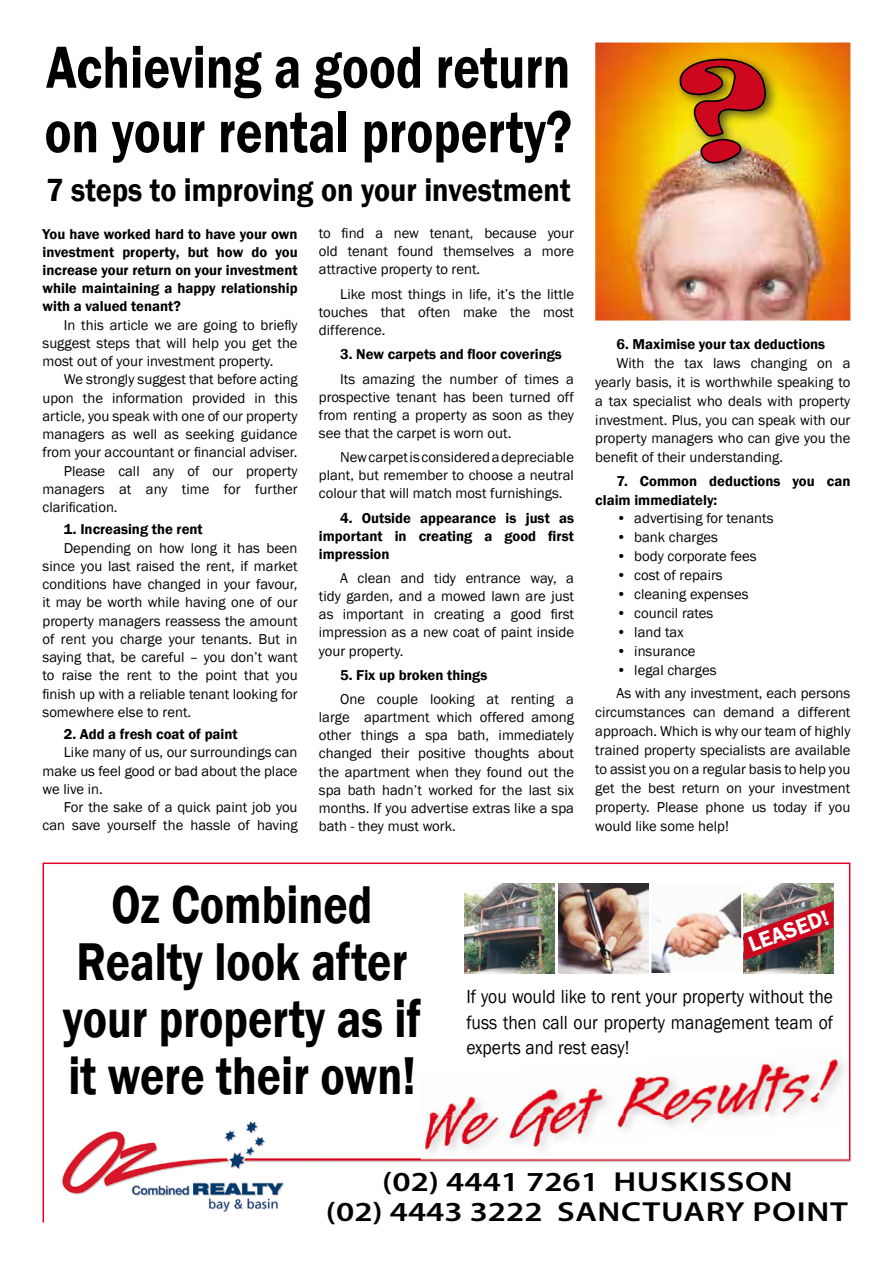
<style>
.page{position:relative;width:893px;height:1263px;background:#fff}
.page>*{position:absolute;margin:0;border:0;box-sizing:border-box;transform-origin:0 0}
.t1{font:129.45px "Ravie";color:#cd071e;scale:.91 1}
.t2{font:600 61.5px/64.5px "Franklin Gothic";color:#000;scale:.82 1}
.t3{font:600 54.6px/57px "Franklin Gothic";color:#000;text-align:center;scale:.83 1}
.t4{font:600 33px "Franklin Gothic";color:#000;scale:.91 1}
.t5{font:600 27.6px/30.3px "Myriad Pro";letter-spacing:.02em;color:#000;text-align:center;scale:1.23 1}
.t6{font:600 22.2px "Franklin Gothic";color:#fff}
.t7{font:19.5px/25.5px "Franklin Gothic";color:#000;text-align:justify;scale:.9 1}
.t8{font:14.7px/18px "Franklin Gothic";color:#000;text-align:justify}
.t9{font:600 14.7px/18.3px "Franklin Gothic";color:#000;text-align:justify}
</style>
<div class="page">
<svg style="left:43px;top:862px;width:807px;height:360px"></svg>
<img style="left:421px;top:1055px;width:429px;height:105px">
<img style="left:418px;top:1049px;width:425px;height:64px">
<img style="left:421px;top:1055px;width:426px;height:100px">
<img style="left:558px;top:884px;width:90px;height:89px">
<img style="left:651px;top:884px;width:90px;height:89px">
<img style="left:744px;top:884px;width:89px;height:89px">
<img style="left:744px;top:901px;width:89px;height:59px">
<img style="left:465px;top:884px;width:90px;height:89px">
<img style="left:595px;top:43px;width:255px;height:278px">
<img style="left:674px;top:53px;width:105px;height:124px">
<img style="left:678px;top:57px;width:90px;height:108px">
<h2 class="t2" style="left:45px;top:36px;width:645px">Achieving a good return on your rental property?</h2>
<h3 class="t4" style="left:46px;top:170px;width:578px">7 steps to improving on your investment</h3>
<p class="t9" style="left:43px;top:225px;width:257px">You have worked hard to have your own investment property, but how do you increase your return on your investment while maintaining a happy relationship with a valued tenant?</p>
<p class="t8" style="left:43px;top:316px;width:257px;text-indent:21px">In this article we are going to briefly suggest steps that will help you get the most out of your investment property.</p>
<p class="t8" style="left:64px;top:371px;width:235px">We strongly suggest that before acting</p>
<p class="t8" style="left:43px;top:389px;width:257px">upon the information provided in this</p>
<p class="t8" style="left:43px;top:407px;width:257px">article, you speak with one of our property</p>
<p class="t8" style="left:43px;top:425px;width:257px">managers as well as seeking guidance</p>
<p class="t8" style="left:43px;top:444px;width:257px">from your accountant or financial adviser.</p>
<p class="t8" style="left:64px;top:462px;width:235px">Please call any of our property</p>
<p class="t8" style="left:43px;top:480px;width:257px">managers at any time for further</p>
<p class="t8" style="left:43px;top:498px;width:77px">clarification.</p>
<p class="t9" style="left:64px;top:521px;width:140px">1. Increasing the rent</p>
<p class="t8" style="left:43px;top:539px;width:257px;text-indent:21px">Depending on how long it has been since you last raised the rent, if market conditions have changed in your favour, it may be worth while having one of our property managers reassess the amount of rent you charge your tenants. But in saying that, be careful – you don’t want to raise the rent to the point that you finish up with a reliable tenant looking for somewhere else to rent.</p>
<p class="t9" style="left:64px;top:725px;width:175px">2. Add a fresh coat of paint</p>
<p class="t8" style="left:43px;top:744px;width:257px;text-indent:21px">Like many of us, our surroundings can make us feel good or bad about the place we live in.</p>
<p class="t8" style="left:43px;top:798px;width:257px;text-align:right">For the sake of a quick paint job you can save yourself the hassle of having</p>
<p class="t8" style="left:319px;top:225px;width:257px">to find a new tenant, because your old tenant found themselves a more attractive property to rent.</p>
<p class="t8" style="left:319px;top:285px;width:257px;text-indent:21px">Like most things in life, it’s the little touches that often make the most difference.</p>
<p class="t9" style="left:340px;top:345px;width:223px">3. New carpets and floor coverings</p>
<p class="t8" style="left:319px;top:370px;width:257px;text-indent:21px">Its amazing the number of times a prospective tenant has been turned off from renting a property as soon as they see that the carpet is worn out.</p>
<p class="t8" style="left:319px;top:449px;width:257px;text-indent:21px">New carpet is considered a depreciable plant, but remember to choose a neutral colour that will match most furnishings.</p>
<p class="t9" style="left:319px;top:509px;width:257px;text-indent:21px">4. Outside appearance is just as important in creating a good first impression</p>
<p class="t8" style="left:319px;top:570px;width:257px;text-indent:21px">A clean and tidy entrance way, a tidy garden, and a mowed lawn are just as important in creating a good first impression as a new coat of paint inside your property.</p>
<p class="t9" style="left:340px;top:666px;width:149px">5. Fix up broken things</p>
<p class="t8" style="left:319px;top:691px;width:257px;text-indent:21px">One couple looking at renting a large apartment which offered among other things a spa bath, immediately changed their positive thoughts about the apartment when they found out the spa bath hadn’t worked for the last six months. If you advertise extras like a spa bath - they must work.</p>
<h1 class="t1" style="left:681px;top:22px;width:97px">?</h1>
<p class="t9" style="left:617px;top:335px;width:210px">6. Maximise your tax deductions</p>
<p class="t8" style="left:595px;top:354px;width:257px;line-height:18.9px;text-indent:21px">With the tax laws changing on a yearly basis, it is worthwhile speaking to a tax specialist who deals with property investment. Plus, you can speak with our property managers who can give you the benefit of their understanding.</p>
<p class="t9" style="left:595px;top:471px;width:257px;line-height:18.9px;text-indent:21px">7. Common deductions you can claim immediately:</p>
<p class="t8" style="left:617px;top:510px;width:158px">• advertising for tenants</p>
<p class="t8" style="left:617px;top:529px;width:103px">• bank charges</p>
<p class="t8" style="left:617px;top:548px;width:142px">• body corporate fees</p>
<p class="t8" style="left:617px;top:567px;width:108px">• cost of repairs</p>
<p class="t8" style="left:617px;top:586px;width:133px">• cleaning expenses</p>
<p class="t8" style="left:617px;top:604px;width:98px">• council rates</p>
<p class="t8" style="left:617px;top:623px;width:68px">• land tax</p>
<p class="t8" style="left:617px;top:642px;width:80px">• insurance</p>
<p class="t8" style="left:617px;top:659px;width:235px;line-height:23.2px">• legal charges<br>As with any investment, each persons</p>
<p class="t8" style="left:595px;top:703px;width:257px;line-height:18.9px">circumstances can demand a different approach. Which is why our team of highly trained property specialists are available to assist you on a regular basis to help you get the best return on your investment property. Please phone us today if you would like some help!</p>
<h3 class="t3" style="left:63px;top:877px;width:433px">Oz Combined<br>Realty look after your property as if it were their own!</h3>
<h3 class="t6" style="left:744px;top:932px;width:86px;rotate:-20deg">LEASED!</h3>
<h3 class="t7" style="left:466px;top:984px;width:409px">If you would like to rent your property without the fuss then call our property management team of experts and rest easy!</h3>
<h3 class="t5" style="left:326px;top:1166px;width:426px">(02) 4441 7261 HUSKISSON<br>(02) 4443 3222 SANCTUARY POINT</h3>
</div>
